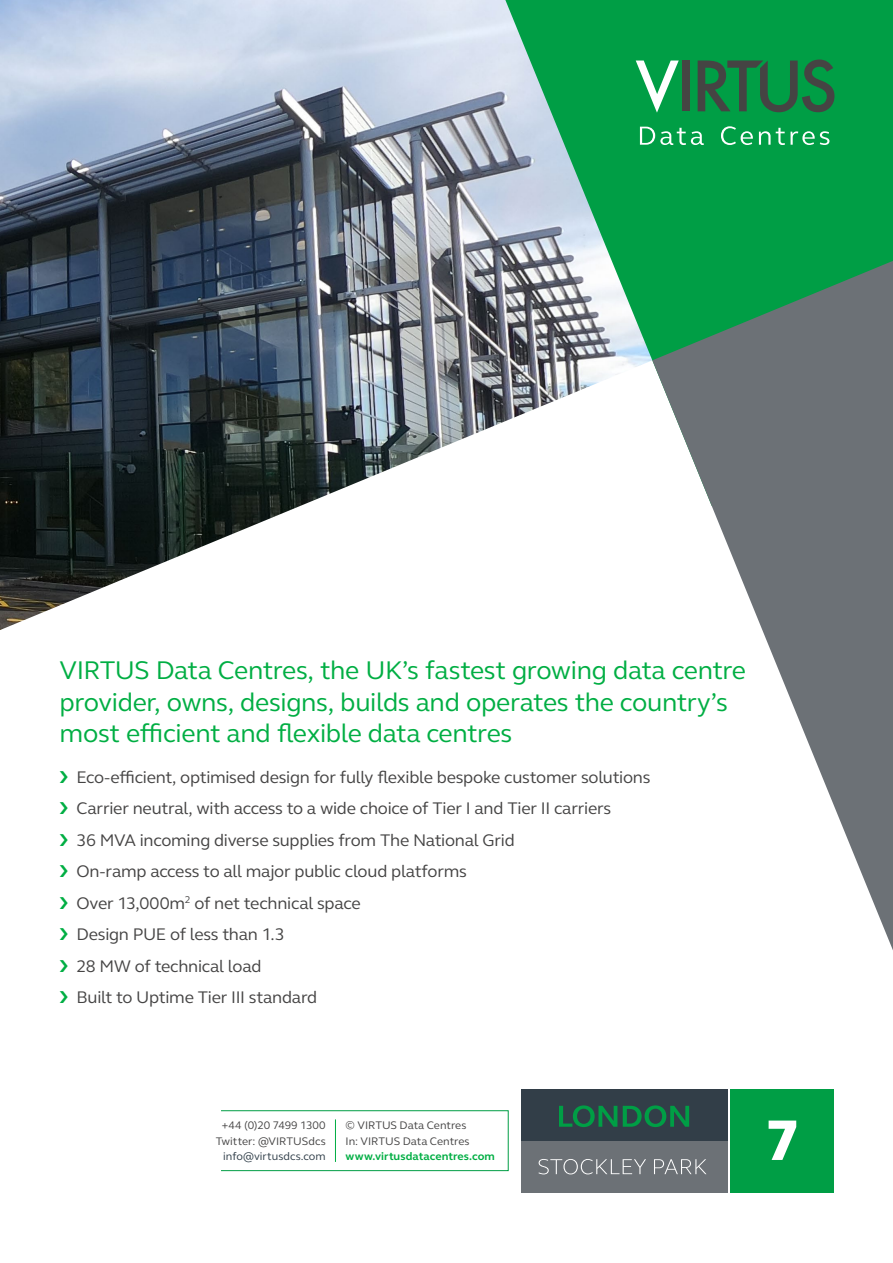
<style>
.page{position:relative;width:893px;height:1263px;background:#fff}
.page>*{position:absolute;margin:0;border:0;box-sizing:border-box;transform-origin:0 0}
.t1{font:26.25px/31.5px "FS Elliot Pro";letter-spacing:-.015em;color:#00ae43}
.t2{font:17.25px/31.5px "FS Elliot Pro";letter-spacing:-.015em;color:#454444}
.t3{font:11.25px/15.5px "FS Elliot Pro";color:#454444;text-align:center}
.t4{font:700 11.25px "FS Elliot Pro";letter-spacing:.005em;color:#00ae43}
.t5{font:11.25px "FS Elliot Pro";color:#303e49}
</style>
<div class="page">
<svg style="left:221px;top:1110px;width:288px;height:61px"></svg>
<hr style="left:335px;top:1119px;width:1px;height:43px;background:#00ae43">
<div style="left:730px;top:1089px;width:103px;height:104px;background:#009e45"></div>
<div style="left:521px;top:1089px;width:206px;height:52px;background:#323e48"></div>
<div style="left:521px;top:1141px;width:206px;height:52px;background:#6c7176"></div>
<svg style="left:559px;top:1105px;width:58px;height:22px"></svg>
<svg style="left:623px;top:1105px;width:66px;height:22px"></svg>
<svg style="left:538px;top:1159px;width:108px;height:15px"></svg>
<svg style="left:654px;top:1159px;width:52px;height:15px"></svg>
<svg style="left:769px;top:1120px;width:27px;height:40px"></svg>
<img style="left:0;top:0;width:505px;height:630px">
<svg style="left:505px;top:0;width:388px;height:422px;background:#3ca970"></svg>
<svg style="left:652px;top:261px;width:241px;height:689px"></svg>
<svg style="left:640px;top:127px;width:64px;height:18px"></svg>
<svg style="left:721px;top:126px;width:32px;height:19px"></svg>
<svg style="left:759px;top:131px;width:11px;height:14px"></svg>
<svg style="left:776px;top:128px;width:9px;height:17px"></svg>
<svg style="left:791px;top:131px;width:38px;height:14px"></svg>
<svg style="left:636px;top:61px;width:43px;height:52px"></svg>
<div style="left:682px;top:61px;width:8px;height:50px;background:#454443"></div>
<svg style="left:698px;top:60px;width:136px;height:52px;background:#1d7644"></svg>
<h1 class="t1" style="left:60px;top:654px;width:688px">VIRTUS Data Centres, the UK’s fastest growing data centre provider, owns, designs, builds and operates the country’s most efficient and flexible data centres</h1>
<p class="t2" style="left:77px;top:761px;width:575px">Eco-efficient, optimised design for fully flexible bespoke customer solutions Carrier neutral, with access to a wide choice of Tier I and Tier II carriers<br>36 MVA incoming diverse supplies from The National Grid<br>On-ramp access to all major public cloud platforms<br>Over 13,000m<sup>2</sup> of net technical space<br>Design PUE of less than 1.3<br>28 MW of technical load<br>Built to Uptime Tier III standard</p>
<p class="t3" style="left:216px;top:1117px;width:111px">+44 (0)20 7499 1300<br>Twitter: @VIRTUSdcs</p>
<p class="t5" style="left:223px;top:1149px;width:104px">info@virtusdcs.com</p>
<p class="t3" style="left:346px;top:1117px;width:125px;text-align:left">© VIRTUS Data Centres<br>In: VIRTUS Data Centres</p>
<p class="t4" style="left:346px;top:1149px;width:151px">www.virtusdatacentres.com</p>
</div>
